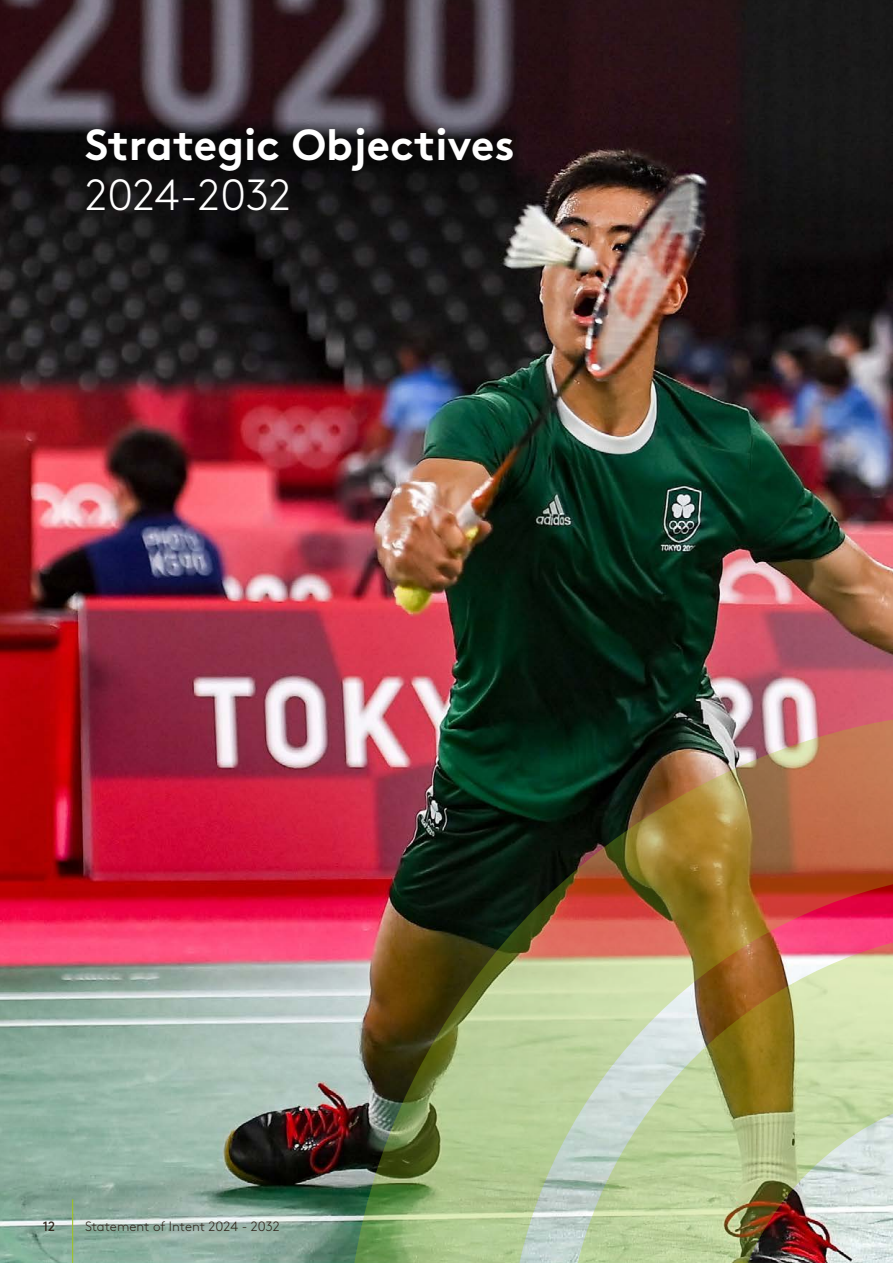
<style>
.page{position:relative;width:893px;height:1263px;background:#fff}
.page>*{position:absolute;margin:0;border:0;box-sizing:border-box;transform-origin:0 0}
.t1{font:700 43.5px "Brown Std";color:#fff}
.t2{font:300 43.5px "Brown Std";letter-spacing:-.01em;color:#fff}
.t3{font:300 13.5px "Brown Std";letter-spacing:-.005em;color:#30261c}
.t4{font:13.5px "Brown Std";color:#30261c}
</style>
<div class="page">
<img style="left:0;top:0;width:893px;height:1263px">
<hr style="left:72px;top:1199px;width:1px;height:64px;background:#9fc519">
<img style="left:349px;top:712px;width:544px;height:551px">
<img style="left:569px;top:932px;width:324px;height:331px">
<p class="t1" style="left:85px;top:118px;width:431px">Strategic Objectives</p>
<p class="t2" style="left:85px;top:170px;width:208px">2024-2032</p>
<p class="t3" style="left:85px;top:1218px;width:196px">Statement of Intent 2024 - 2032</p>
<p class="t4" style="left:43px;top:1218px;width:14px">12</p>
<p class="t3" style="left:68px;top:1218px;width:40px">INDEX</p>
</div>
